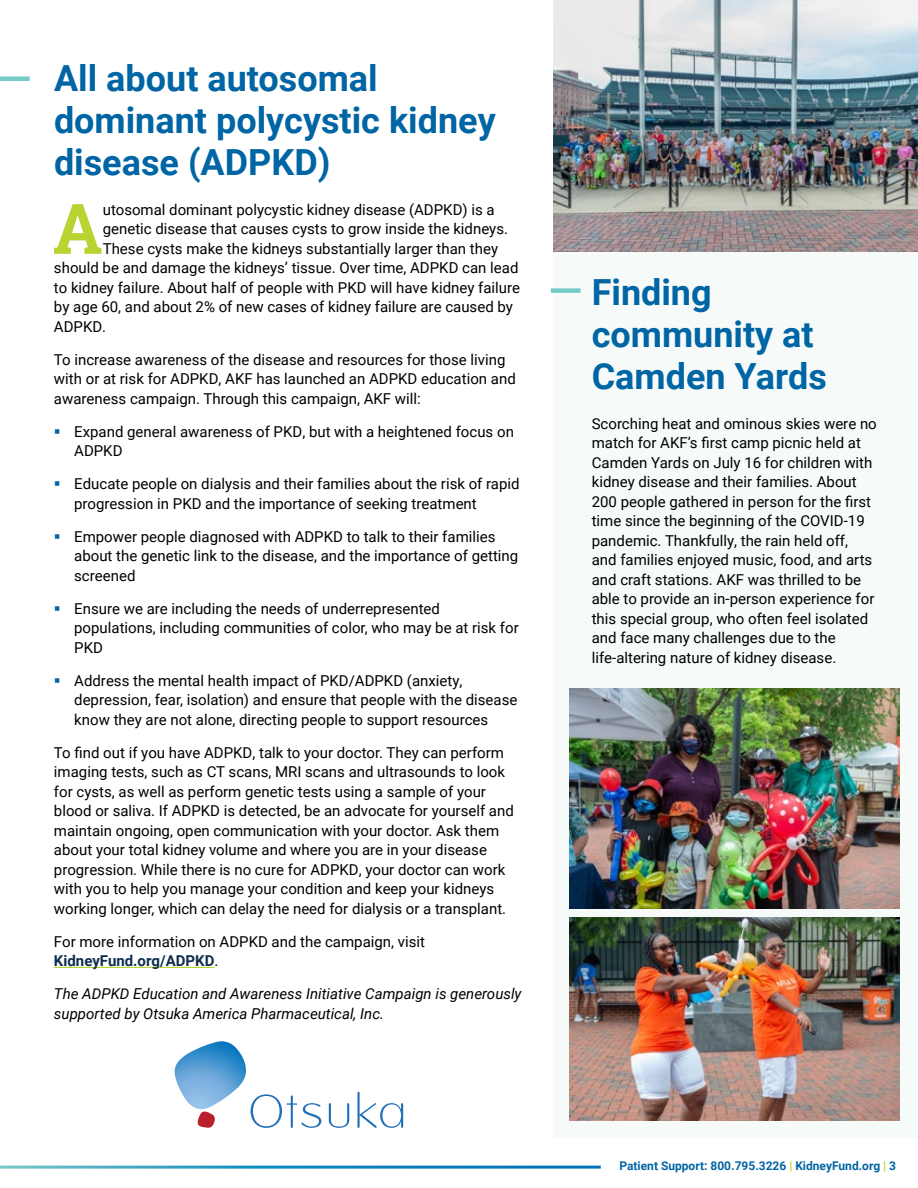
<style>
.page{position:relative;width:918px;height:1188px;background:#fff}
.page>*{position:absolute;margin:0;border:0;box-sizing:border-box;transform-origin:0 0}
.t1{font:700 69.9px "Roboto Slab";color:#b7d432}
.t2{font:700 36px/42px "Roboto";color:#0065a4}
.t3{font:15px/19.5px "Roboto";color:#000}
.t4{font:italic 15px/19.5px "Roboto";color:#000}
.t5{font:700 12px "Roboto";color:#0065a4}
.s1{color:#0065a4}
.s2{font-weight:700;color:#0e2d50}
.s3{color:#b7d432}
</style>
<div class="page">
<div style="left:554px;top:0;width:364px;height:1137px;background:#f6faf9"></div>
<hr style="left:54px;top:967px;width:161px;height:1px;background:#b7d432">
<div style="left:0;top:76px;width:30px;height:5px;background:#74cbc8"></div>
<div style="left:551px;top:288px;width:30px;height:5px;background:#74cbc8"></div>
<svg style="left:174px;top:1041px;width:147px;height:87px"></svg>
<svg style="left:329px;top:1103px;width:20px;height:25px"></svg>
<svg style="left:357px;top:1092px;width:46px;height:36px"></svg>
<img style="left:569px;top:689px;width:331px;height:220px">
<img style="left:554px;top:0;width:364px;height:252px">
<img style="left:569px;top:917px;width:331px;height:204px">
<h2 class="t2" style="left:54px;top:56px;width:443px">All about autosomal dominant polycystic kidney disease (ADPKD)</h2>
<h1 class="t1" style="left:53px;top:181px;width:52px">A</h1>
<p class="t3" style="left:103px;top:199px;width:393px">utosomal dominant polycystic kidney disease (ADPKD) is a</p>
<p class="t3" style="left:103px;top:219px;width:407px">genetic disease that causes cysts to grow inside the kidneys.</p>
<p class="t3" style="left:103px;top:238px;width:397px">These cysts make the kidneys substantially larger than they</p>
<p class="t3" style="left:54px;top:258px;width:466px">should be and damage the kidneys’ tissue. Over time, ADPKD can lead</p>
<p class="t3" style="left:54px;top:277px;width:468px">to kidney failure. About half of people with PKD will have kidney failure</p>
<p class="t3" style="left:54px;top:297px;width:461px">by age 60, and about 2% of new cases of kidney failure are caused by</p>
<p class="t3" style="left:54px;top:316px;width:54px">ADPKD.</p>
<p class="t3" style="left:54px;top:349px;width:463px">To increase awareness of the disease and resources for those living with or at risk for ADPKD, AKF has launched an ADPKD education and awareness campaign. Through this campaign, AKF will:</p>
<p class="t3" style="left:74px;top:421px;width:441px;text-indent:-20px"><span class="s1">▪</span> Expand general awareness of PKD, but with a heightened focus on<br>ADPKD</p>
<p class="t3" style="left:74px;top:474px;width:447px;text-indent:-20px"><span class="s1">▪</span> Educate people on dialysis and their families about the risk of rapid progression in PKD and the importance of seeking treatment</p>
<p class="t3" style="left:74px;top:526px;width:445px;text-indent:-20px"><span class="s1">▪</span> Empower people diagnosed with ADPKD to talk to their families about the genetic link to the disease, and the importance of getting screened</p>
<p class="t3" style="left:74px;top:598px;width:446px;text-indent:-20px"><span class="s1">▪</span> Ensure we are including the needs of underrepresented populations, including communities of color, who may be at risk for<br>PKD</p>
<p class="t3" style="left:74px;top:670px;width:445px;text-indent:-20px"><span class="s1">▪</span> Address the mental health impact of PKD/ADPKD (anxiety, depression, fear, isolation) and ensure that people with the disease know they are not alone, directing people to support resources</p>
<p class="t3" style="left:54px;top:742px;width:461px">To find out if you have ADPKD, talk to your doctor. They can perform imaging tests, such as CT scans, MRI scans and ultrasounds to look for cysts, as well as perform genetic tests using a sample of your blood or saliva. If ADPKD is detected, be an advocate for yourself and maintain ongoing, open communication with your doctor. Ask them about your total kidney volume and where you are in your disease progression. While there is no cure for ADPKD, your doctor can work with you to help you manage your condition and keep your kidneys working longer, which can delay the need for dialysis or a transplant.</p>
<p class="t3" style="left:54px;top:931px;width:373px">For more information on ADPKD and the campaign, visit<br><span class="s2">KidneyFund.org/ADPKD</span>.</p>
<p class="t4" style="left:54px;top:984px;width:469px">The ADPKD Education and Awareness Initiative Campaign is generously supported by Otsuka America Pharmaceutical, Inc.</p>
<h2 class="t2" style="left:592px;top:270px;width:237px">Finding community at<br>Camden Yards</h2>
<p class="t3" style="left:592px;top:413px;width:287px">Scorching heat and ominous skies were no match for AKF’s first camp picnic held at Camden Yards on July 16 for children with kidney disease and their families. About 200 people gathered in person for the first time since the beginning of the COVID-19 pandemic. Thankfully, the rain held off,<br>and families enjoyed music, food, and arts and craft stations. AKF was thrilled to be able to provide an in-person experience for this special group, who often feel isolated and face many challenges due to the life-altering nature of kidney disease.</p>
<p class="t5" style="left:619px;top:1158px;width:278px">Patient Support: 800.795.3226 <span class="s3">|</span> KidneyFund.org <span class="s3">|</span> 3</p>
</div>
